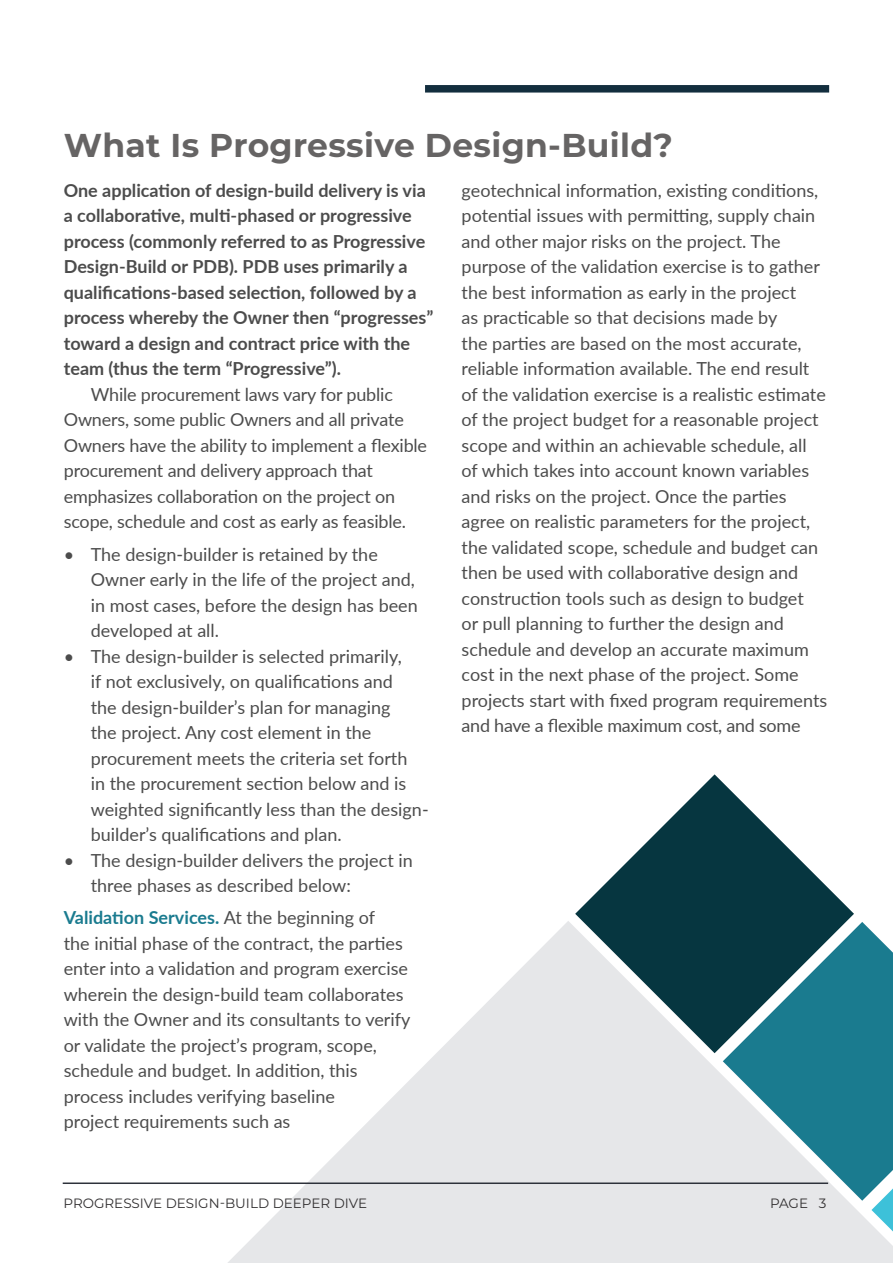
<style>
.page{position:relative;width:893px;height:1263px;background:#fff}
.page>*{position:absolute;margin:0;border:0;box-sizing:border-box;transform-origin:0 0}
.t1{font:700 33px "Montserrat";letter-spacing:.01em;color:#666464}
.t2{font:18px/25.5px "Lato";color:#4c4c4c}
.t3{font:700 18px/25.5px "Lato";color:#4c4c4c}
.t4{font:13.5px "Montserrat";color:#312f30}
.s1{font-weight:700;color:#1a7b8f}
</style>
<div class="page">
<svg style="left:228px;top:921px;width:665px;height:342px;fill:#e6e7e9"></svg>
<svg style="left:723px;top:922px;width:170px;height:279px;background:#62a2b0"></svg>
<svg style="left:575px;top:774px;width:279px;height:279px"></svg>
<svg style="left:871px;top:1188px;width:22px;height:43px"></svg>
<hr style="left:63px;top:1182px;width:765px;height:2px;background:#2d323b">
<div style="left:425px;top:85px;width:404px;height:8px;background:#132e3e"></div>
<p class="t1" style="left:64px;top:121px;width:611px">What Is Progressive Design-Build?</p>
<p class="t3" style="left:64px;top:177px;width:371px">One application of design-build delivery is via a collaborative, multi-phased or progressive process (commonly referred to as Progressive Design-Build or PDB). PDB uses primarily a qualifications-based selection, followed by a process whereby the Owner then “progresses” toward a design and contract price with the team (thus the term “Progressive”).</p>
<p class="t2" style="left:64px;top:381px;width:365px;text-indent:27px">While procurement laws vary for public Owners, some public Owners and all private Owners have the ability to implement a flexible procurement and delivery approach that emphasizes collaboration on the project on scope, schedule and cost as early as feasible.</p>
<p class="t2" style="left:91px;top:540px;width:329px;text-indent:-27px">• The design-builder is retained by the Owner early in the life of the project and, in most cases, before the design has been developed at all.</p>
<p class="t2" style="left:91px;top:642px;width:339px;text-indent:-27px">• The design-builder is selected primarily,<br>if not exclusively, on qualifications and<br>the design-builder’s plan for managing<br>the project. Any cost element in the procurement meets the criteria set forth<br>in the procurement section below and is weighted significantly less than the design&shy;builder’s qualifications and plan.</p>
<p class="t2" style="left:91px;top:846px;width:323px;text-indent:-27px">• The design-builder delivers the project in three phases as described below:</p>
<p class="t2" style="left:64px;top:904px;width:348px"><span class="s1">Validation Services.</span> At the beginning of<br>the initial phase of the contract, the parties enter into a validation and program exercise wherein the design-build team collaborates with the Owner and its consultants to verify or validate the project’s program, scope, schedule and budget. In addition, this process includes verifying baseline<br>project requirements such as</p>
<p class="t2" style="left:462px;top:177px;width:367px">geotechnical information, existing conditions, potential issues with permitting, supply chain and other major risks on the project. The purpose of the validation exercise is to gather the best information as early in the project<br>as practicable so that decisions made by<br>the parties are based on the most accurate, reliable information available. The end result of the validation exercise is a realistic estimate of the project budget for a reasonable project scope and within an achievable schedule, all of which takes into account known variables and risks on the project. Once the parties agree on realistic parameters for the project, the validated scope, schedule and budget can then be used with collaborative design and construction tools such as design to budget<br>or pull planning to further the design and schedule and develop an accurate maximum cost in the next phase of the project. Some projects start with fixed program requirements and have a flexible maximum cost, and some</p>
<p class="t4" style="left:63px;top:1193px;width:305px">PROGRESSIVE DESIGN-BUILD DEEPER DIVE</p>
<p class="t4" style="left:770px;top:1193px;width:58px">PAGE 3</p>
</div>
